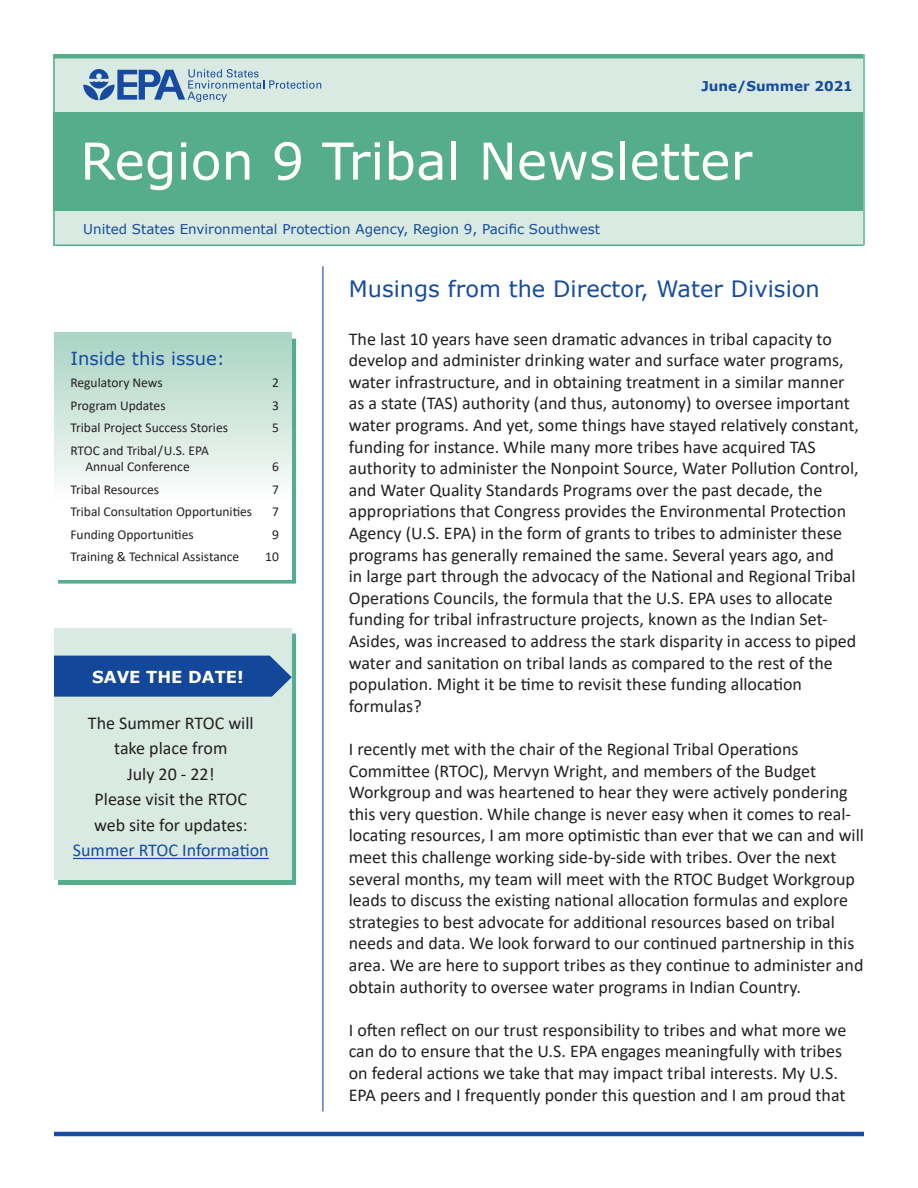
<style>
.page{position:relative;width:918px;height:1188px;background:#fff}
.page>*{position:absolute;margin:0;border:0;box-sizing:border-box;transform-origin:0 0}
.t1{font:51px "Verdana";color:#fff}
.t2{font:22.5px "Verdana";color:#174aa0}
.t3{font:18px/21.6px "Calibri";color:#231f20}
.t4{font:18px "Verdana";color:#174aa0}
.t5{font:700 16.5px "Verdana";color:#fff}
.t6{font:13.5px/16.5px "Calibri";color:#231f20;text-align:center}
.t7{font:13.5px "Verdana";color:#174aa0}
.t8{font:700 13.5px "Verdana";color:#174aa0}
.s1{color:#174aa0}
</style>
<div class="page">
<hr style="left:54px;top:1132px;width:810px;height:4px;background:#174aa0">
<div style="left:53px;top:56px;width:810px;height:189px;background:#d8eae1"></div>
<div style="left:53px;top:113px;width:810px;height:98px;background:#56ad8b"></div>
<hr style="left:322px;top:266px;width:1px;height:845px;background:#174aa0">
<div style="left:58px;top:634px;width:238px;height:251px;background:#56ad8b"></div>
<div style="left:54px;top:629px;width:238px;height:251px;background:#d8eae1"></div>
<div style="left:54px;top:656px;width:238px;height:41px;background:#134799"></div>
<hr style="left:73px;top:858px;width:196px;height:1px;background:#174aa0">
<svg style="left:83px;top:69px;width:238px;height:33px"></svg>
<hr style="left:53px;top:244px;width:810px;height:2px;background:#56ad8b">
<hr style="left:53px;top:54px;width:810px;height:4px;background:#56ad8b">
<hr style="left:53px;top:54px;width:2px;height:191px;background:#56ad8b">
<hr style="left:863px;top:54px;width:2px;height:191px;background:#56ad8b">
<div style="left:58px;top:339px;width:238px;height:245px;background:#56ad8b;border:2px solid #56ad8b"></div>
<div style="left:54px;top:332px;width:238px;height:248px;background:linear-gradient(to bottom,#b0d6c7,#fff)"></div>
<p class="t8" style="left:701px;top:77px;width:153px">June/Summer 2021</p>
<h1 class="t1" style="left:80px;top:126px;width:673px">Region 9 Tribal Newsletter</h1>
<p class="t7" style="left:83px;top:220px;width:518px">United States Environmental Protection Agency, Region 9, Pacific Southwest</p>
<h2 class="t4" style="left:70px;top:346px;width:156px">Inside this issue:</h2>
<p class="t6" style="left:70px;top:374px;width:94px">Regulatory News</p>
<p class="t6" style="left:272px;top:374px;width:8px">2</p>
<p class="t6" style="left:70px;top:397px;width:97px">Program Updates</p>
<p class="t6" style="left:272px;top:397px;width:8px">3</p>
<p class="t6" style="left:70px;top:419px;width:159px">Tribal Project Success Stories</p>
<p class="t6" style="left:272px;top:419px;width:8px">5</p>
<p class="t6" style="left:70px;top:442px;width:140px">RTOC and Tribal/U.S. EPA<br>Annual Conference</p>
<p class="t6" style="left:272px;top:458px;width:8px">6</p>
<p class="t6" style="left:70px;top:481px;width:90px">Tribal Resources</p>
<p class="t6" style="left:272px;top:481px;width:8px">7</p>
<p class="t6" style="left:70px;top:503px;width:183px">Tribal Consultation Opportunities</p>
<p class="t6" style="left:272px;top:503px;width:8px">7</p>
<p class="t6" style="left:70px;top:526px;width:125px">Funding Opportunities</p>
<p class="t6" style="left:272px;top:526px;width:8px">9</p>
<p class="t6" style="left:70px;top:548px;width:170px">Training &amp; Technical Assistance</p>
<p class="t6" style="left:265px;top:548px;width:15px">10</p>
<h2 class="t5" style="left:92px;top:666px;width:153px">SAVE THE DATE!</h2>
<p class="t3" style="left:73px;top:710px;width:197px;line-height:25.5px;text-align:center">The Summer RTOC will take place from<br>July 20 ‑ 22!<br>Please visit the RTOC<br>web site for updates:<br><span class="s1">Summer RTOC Information</span></p>
<h2 class="t2" style="left:349px;top:273px;width:472px">Musings from the Director, Water Division</h2>
<p class="t3" style="left:349px;top:327px;width:512px">The last 10 years have seen dramatic advances in tribal capacity to develop and administer drinking water and surface water programs, water infrastructure, and in obtaining treatment in a similar manner as a state (TAS) authority (and thus, autonomy) to oversee important water programs. And yet, some things have stayed relatively constant, funding for instance. While many more tribes have acquired TAS authority to administer the Nonpoint Source, Water Pollution Control, and Water Quality Standards Programs over the past decade, the appropriations that Congress provides the Environmental Protection Agency (U.S. EPA) in the form of grants to tribes to administer these programs has generally remained the same. Several years ago, and<br>in large part through the advocacy of the National and Regional Tribal Operations Councils, the formula that the U.S. EPA uses to allocate funding for tribal infrastructure projects, known as the Indian Set-Asides, was increased to address the stark disparity in access to piped water and sanitation on tribal lands as compared to the rest of the population. Might it be time to revisit these funding allocation formulas?</p>
<p class="t3" style="left:349px;top:738px;width:517px">I recently met with the chair of the Regional Tribal Operations Committee (RTOC), Mervyn Wright, and members of the Budget Workgroup and was heartened to hear they were actively pondering this very question. While change is never easy when it comes to real&shy;locating resources, I am more optimistic than ever that we can and will meet this challenge working side-by-side with tribes. Over the next several months, my team will meet with the RTOC Budget Workgroup leads to discuss the existing national allocation formulas and explore strategies to best advocate for additional resources based on tribal needs and data. We look forward to our continued partnership in this area. We are here to support tribes as they continue to administer and obtain authority to oversee water programs in Indian Country.</p>
<p class="t3" style="left:349px;top:1019px;width:499px">I often reflect on our trust responsibility to tribes and what more we can do to ensure that the U.S. EPA engages meaningfully with tribes on federal actions we take that may impact tribal interests. My U.S.<br>EPA peers and I frequently ponder this question and I am proud that</p>
</div>
